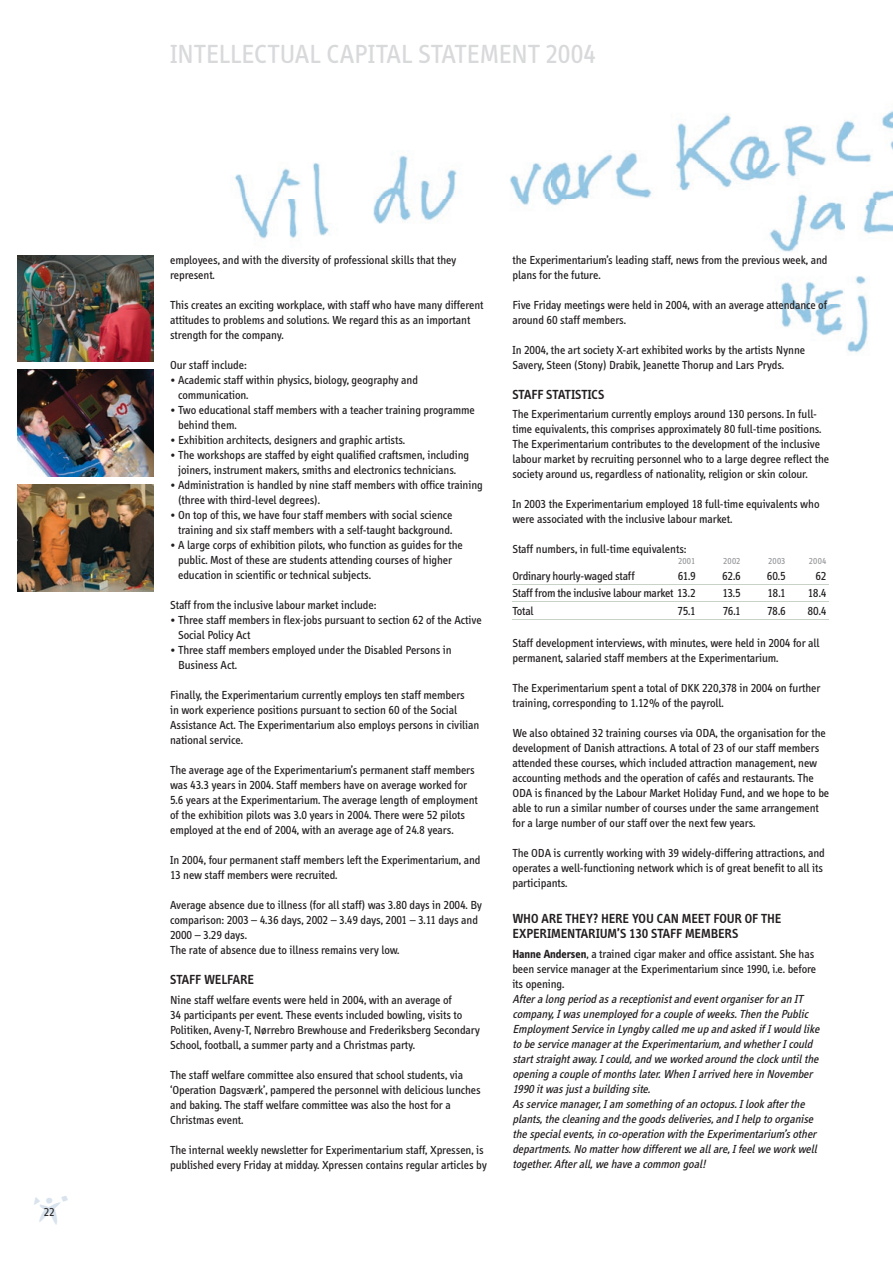
<style>
.page{position:relative;width:893px;height:1263px;background:#fff}
.page>*{position:absolute;margin:0;border:0;box-sizing:border-box;transform-origin:0 0}
.t1{font:39px "Experimentarium";color:#d8e3ed}
.t2{font:27px "Info";color:#d8d9db}
.t3{font:600 13.5px/15px "Info";letter-spacing:.005em;color:#231f20}
.t4{font:12px/15px "Info";color:#231f20}
.t5{font:italic 12px/15px "Info";color:#231f20}
.t6{font:12px "Info";color:#231f20}
.t7{font:9px "Info";letter-spacing:.025em;color:#939598}
.s1{font-weight:700}
</style>
<div class="page">
<img style="left:234px;top:152px;width:418px;height:87px">
<img style="left:675px;top:110px;width:218px;height:81px">
<img style="left:751px;top:173px;width:142px;height:180px">
<hr style="left:512px;top:584px;width:317px;height:1px;background:#c9d2c7">
<hr style="left:512px;top:602px;width:317px;height:1px;background:#c9d2c7">
<hr style="left:512px;top:619px;width:317px;height:1px;background:#c9d2c7">
<img style="left:17px;top:255px;width:136px;height:106px">
<img style="left:17px;top:370px;width:136px;height:106px">
<img style="left:17px;top:485px;width:136px;height:106px">
<h1 class="t1" style="left:34px;top:1188px;width:35px">¬</h1>
<p class="t6" style="left:44px;top:1205px;width:13px">22</p>
<h2 class="t2" style="left:170px;top:39px;width:427px">INTELLECTUAL CAPITAL STATEMENT 2004</h2>
<p class="t4" style="left:170px;top:253px;width:288px">employees, and with the diversity of professional skills that they represent.</p>
<p class="t4" style="left:170px;top:298px;width:315px">This creates an exciting workplace, with staff who have many different attitudes to problems and solutions. We regard this as an important strength for the company.</p>
<p class="t4" style="left:170px;top:358px;width:78px">Our staff include:</p>
<p class="t4" style="left:178px;top:373px;width:241px;text-indent:-8px">• Academic staff within physics, biology, geography and communication.</p>
<p class="t4" style="left:178px;top:403px;width:298px;text-indent:-8px">• Two educational staff members with a teacher training programme behind them.</p>
<p class="t4" style="left:170px;top:433px;width:237px">• Exhibition architects, designers and graphic artists.</p>
<p class="t4" style="left:170px;top:448px;width:300px;text-align:center">• The workshops are staffed by eight qualified craftsmen, including joiners, instrument makers, smiths and electronics technicians.</p>
<p class="t4" style="left:178px;top:478px;width:306px;text-indent:-8px">• Administration is handled by nine staff members with office training (three with third-level degrees).</p>
<p class="t4" style="left:170px;top:508px;width:284px;text-align:right">• On top of this, we have four staff members with social science training and six staff members with a self-taught background.</p>
<p class="t4" style="left:178px;top:538px;width:286px;text-indent:-8px">• A large corps of exhibition pilots, who function as guides for the public. Most of these are students attending courses of higher education in scientific or technical subjects.</p>
<p class="t4" style="left:170px;top:598px;width:208px">Staff from the inclusive labour market include:</p>
<p class="t4" style="left:178px;top:613px;width:305px;text-indent:-8px">• Three staff members in flex-jobs pursuant to section 62 of the Active<br>Social Policy Act</p>
<p class="t4" style="left:178px;top:643px;width:275px;text-indent:-8px">• Three staff members employed under the Disabled Persons in<br>Business Act.</p>
<p class="t4" style="left:170px;top:688px;width:311px">Finally, the Experimentarium currently employs ten staff members<br>in work experience positions pursuant to section 60 of the Social Assistance Act. The Experimentarium also employs persons in civilian national service.</p>
<p class="t4" style="left:170px;top:763px;width:309px">The average age of the Experimentarium’s permanent staff members was 43.3 years in 2004. Staff members have on average worked for 5.6 years at the Experimentarium. The average length of employment of the exhibition pilots was 3.0 years in 2004. There were 52 pilots employed at the end of 2004, with an average age of 24.8 years.</p>
<p class="t4" style="left:170px;top:853px;width:312px">In 2004, four permanent staff members left the Experimentarium, and<br>13 new staff members were recruited.</p>
<p class="t4" style="left:170px;top:898px;width:313px">Average absence due to illness (for all staff) was 3.80 days in 2004. By comparison: 2003 – 4.36 days, 2002 – 3.49 days, 2001 – 3.11 days and 2000 – 3.29 days.<br>The rate of absence due to illness remains very low.</p>
<p class="t3" style="left:170px;top:972px;width:86px">STAFF WELFARE</p>
<p class="t4" style="left:170px;top:992px;width:311px">Nine staff welfare events were held in 2004, with an average of<br>34 participants per event. These events included bowling, visits to Politiken, Aveny-T, Nørrebro Brewhouse and Frederiksberg Secondary School, football, a summer party and a Christmas party.</p>
<p class="t4" style="left:170px;top:1067px;width:312px">The staff welfare committee also ensured that school students, via ‘Operation Dagsværk’, pampered the personnel with delicious lunches and baking. The staff welfare committee was also the host for a Christmas event.</p>
<p class="t4" style="left:170px;top:1142px;width:318px">The internal weekly newsletter for Experimentarium staff, Xpressen, is published every Friday at midday. Xpressen contains regular articles by</p>
<p class="t4" style="left:512px;top:253px;width:316px">the Experimentarium’s leading staff, news from the previous week, and plans for the future.</p>
<p class="t4" style="left:512px;top:298px;width:316px">Five Friday meetings were held in 2004, with an average attendance of around 60 staff members.</p>
<p class="t4" style="left:512px;top:343px;width:294px">In 2004, the art society X-art exhibited works by the artists Nynne<br>Savery, Steen (Stony) Drabik, Jeanette Thorup and Lars Pryds.</p>
<p class="t3" style="left:512px;top:387px;width:93px">STAFF STATISTICS</p>
<p class="t4" style="left:512px;top:407px;width:318px">The Experimentarium currently employs around 130 persons. In full&shy;time equivalents, this comprises approximately 80 full-time positions.<br>The Experimentarium contributes to the development of the inclusive labour market by recruiting personnel who to a large degree reflect the society around us, regardless of nationality, religion or skin colour.</p>
<p class="t4" style="left:512px;top:497px;width:309px">In 2003 the Experimentarium employed 18 full-time equivalents who were associated with the inclusive labour market.</p>
<p class="t4" style="left:512px;top:542px;width:175px">Staff numbers, in full-time equivalents:</p>
<p class="t7" style="left:678px;top:556px;width:19px">2001</p>
<p class="t7" style="left:723px;top:556px;width:19px">2002</p>
<p class="t7" style="left:768px;top:556px;width:19px">2003</p>
<p class="t7" style="left:809px;top:556px;width:19px">2004</p>
<p class="t4" style="left:512px;top:568px;width:124px">Ordinary hourly-waged staff</p>
<p class="t4" style="left:678px;top:568px;width:19px">61.9</p>
<p class="t4" style="left:722px;top:568px;width:20px">62.6</p>
<p class="t4" style="left:767px;top:568px;width:20px">60.5</p>
<p class="t4" style="left:815px;top:568px;width:12px">62</p>
<p class="t4" style="left:512px;top:586px;width:185px">Staff from the inclusive labour market 13.2</p>
<p class="t4" style="left:722px;top:586px;width:20px">13.5</p>
<p class="t4" style="left:767px;top:586px;width:20px">18.1</p>
<p class="t4" style="left:808px;top:586px;width:20px">18.4</p>
<p class="t4" style="left:512px;top:604px;width:23px">Total</p>
<p class="t4" style="left:677px;top:604px;width:20px">75.1</p>
<p class="t4" style="left:723px;top:604px;width:19px">76.1</p>
<p class="t4" style="left:767px;top:604px;width:20px">78.6</p>
<p class="t4" style="left:807px;top:604px;width:20px">80.4</p>
<p class="t4" style="left:512px;top:636px;width:309px">Staff development interviews, with minutes, were held in 2004 for all permanent, salaried staff members at the Experimentarium.</p>
<p class="t4" style="left:512px;top:681px;width:310px">The Experimentarium spent a total of DKK 220,378 in 2004 on further training, corresponding to 1.12% of the payroll.</p>
<p class="t4" style="left:512px;top:726px;width:318px">We also obtained 32 training courses via ODA, the organisation for the development of Danish attractions. A total of 23 of our staff members attended these courses, which included attraction management, new accounting methods and the operation of cafés and restaurants. The ODA is financed by the Labour Market Holiday Fund, and we hope to be able to run a similar number of courses under the same arrangement for a large number of our staff over the next few years.</p>
<p class="t4" style="left:512px;top:846px;width:314px">The ODA is currently working with 39 widely-differing attractions, and operates a well-functioning network which is of great benefit to all its participants.</p>
<p class="t3" style="left:512px;top:911px;width:270px">WHO ARE THEY? HERE YOU CAN MEET FOUR OF THE<br>EXPERIMENTARIUM’S 130 STAFF MEMBERS</p>
<p class="t4" style="left:512px;top:946px;width:305px"><span class="s1">Hanne Andersen</span>, a trained cigar maker and office assistant. She has been service manager at the Experimentarium since 1990, i.e. before its opening.</p>
<p class="t5" style="left:512px;top:991px;width:311px">Afteralong period asareceptionistand eventorganiserforan IT company,Iwasunemployed foracoupleofweeks.Then thePublic EmploymentServicein Lyngbycalled meup and asked ifIwould like to beservicemanagerattheExperimentarium,and whetherIcould startstraightaway.Icould,and weworked around theclockuntilthe opening acoupleofmonthslater.When Iarrived herein November 1990 itwasjustabuilding site.<br>Asservicemanager,Iam something ofan octopus.Ilookafterthe plants,thecleaning and thegoodsdeliveries,and Ihelp to organise thespecialevents,in co-operation with theExperimentarium’sother departments.No matterhow differentweallare,Ifeelweworkwell together.Afterall,wehaveacommon goal!</p>
</div>
